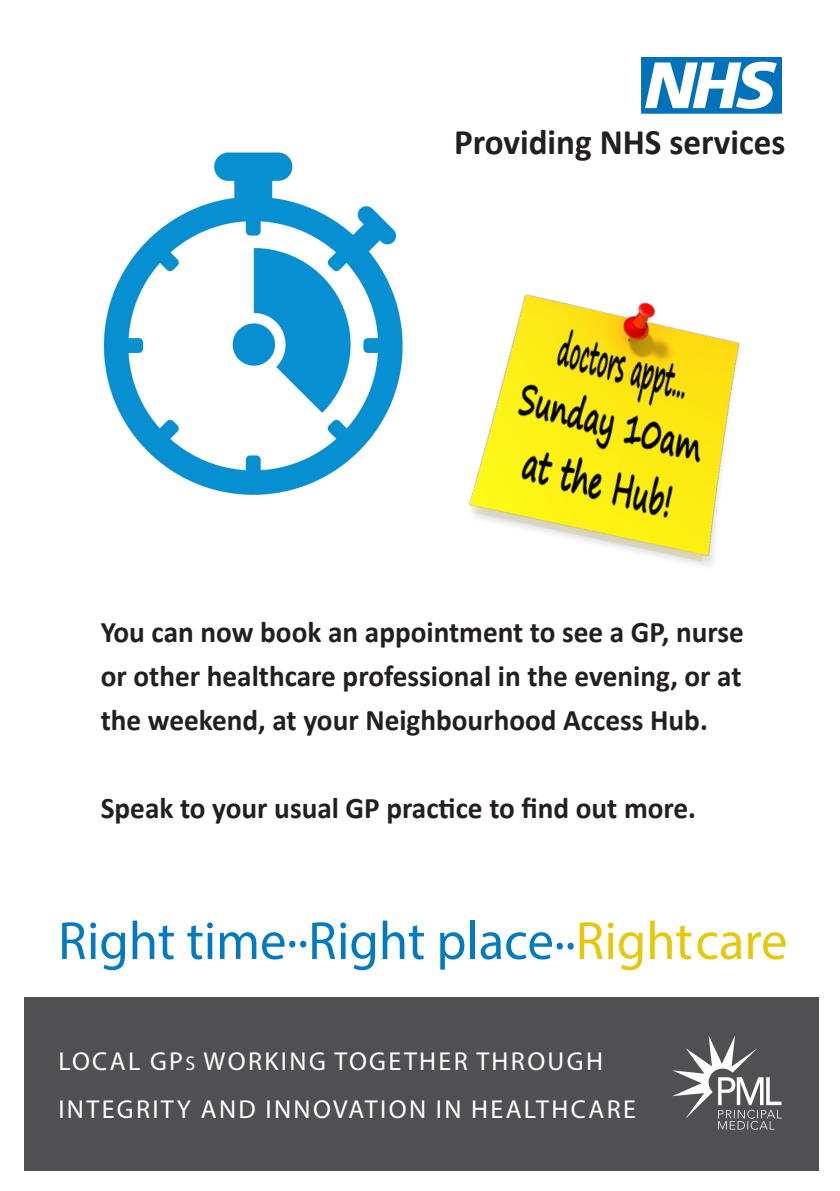
<style>
.page{position:relative;width:840px;height:1191px;background:#fff}
.page>*{position:absolute;margin:0;border:0;box-sizing:border-box;transform-origin:0 0}
.t1{font:54px "Myriad Pro";color:#007ac2}
.t2{font:700 36px "Calibri";color:#231f20}
.t3{font:700 30px/44px "Calibri";color:#231f20;text-align:justify}
.t4{font:26px "Myriad Pro";letter-spacing:.09em;color:#fff}
.s1{color:#e6c70a}
.s2{font-size:20px}
</style>
<div class="page">
<img style="left:103px;top:152px;width:300px;height:343px">
<div style="left:24px;top:997px;width:794px;height:173px;background:#505052"></div>
<svg style="left:641px;top:57px;width:140px;height:57px"></svg>
<img style="left:469px;top:294px;width:271px;height:272px">
<svg style="left:672px;top:1036px;width:109px;height:93px"></svg>
<p class="t2" style="left:454px;top:119px;width:333px">Providing NHS services</p>
<p class="t3" style="left:101px;top:610px;width:644px">You can now book an appointment to see a GP, nurse or other healthcare professional in the evening, or at the weekend, at your Neighbourhood Access Hub.</p>
<p class="t3" style="left:101px;top:786px;width:596px">Speak to your usual GP practice to find out more.</p>
<p class="t1" style="left:58px;top:907px;width:730px">Right time..Right place..<span class="s1">Right care</span></p>
<p class="t4" style="left:58px;top:1044px;width:545px">LOCAL GP<span class="s2">S</span> WORKING TOGETHER THROUGH</p>
<p class="t4" style="left:58px;top:1092px;width:578px">INTEGRITY AND INNOVATION IN HEALTHCARE</p>
</div>
